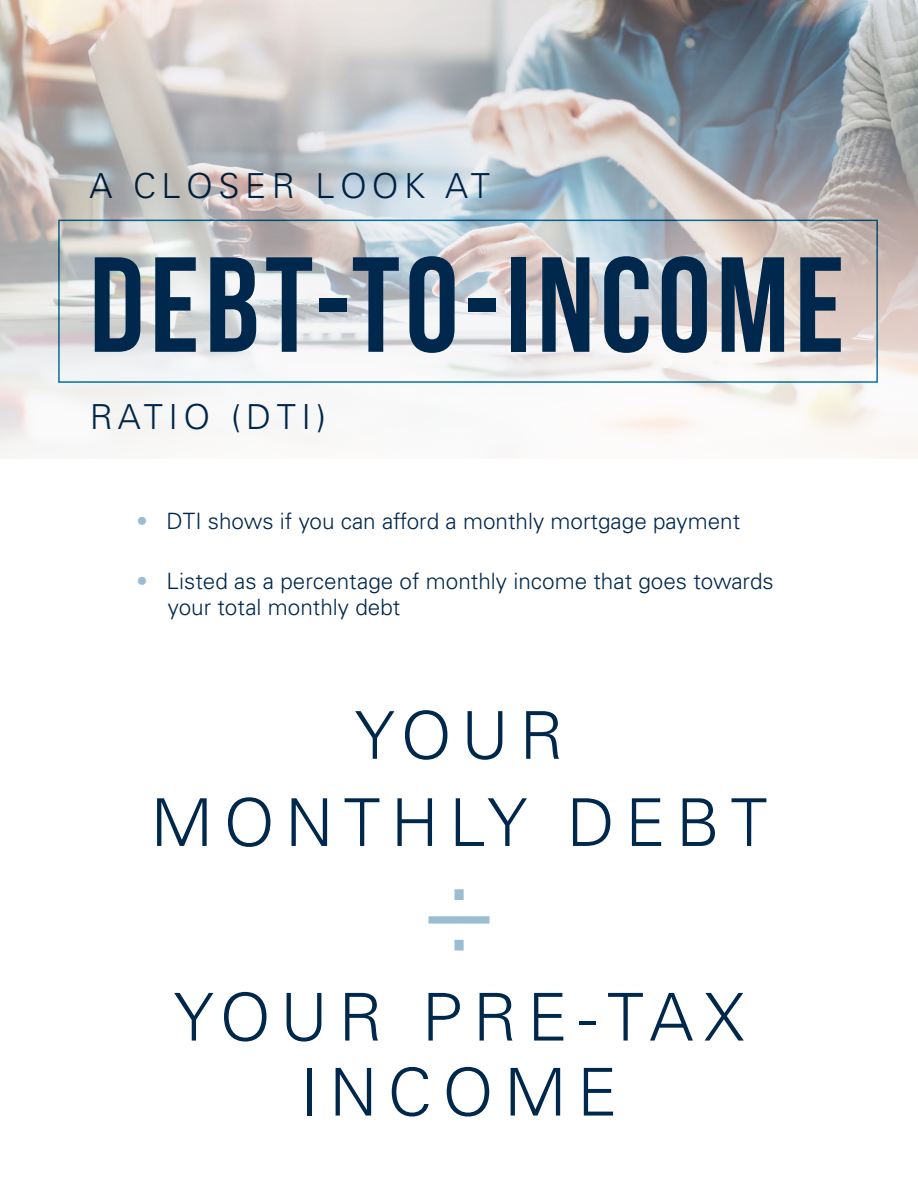
<style>
.page{position:relative;width:918px;height:1188px;background:#fff}
.page>*{position:absolute;margin:0;border:0;box-sizing:border-box;transform-origin:0 0}
.t1{font:135px "Bebas Neue";letter-spacing:.04em;color:#00284c}
.t2{font:300 122.1px "Univers LT Std";color:#9abdd1}
.t3{font:300 66px/87.2px "Univers LT Std";letter-spacing:.16em;color:#00284c;text-align:center}
.t4{font:300 34.5px "Univers LT Std";letter-spacing:.16em;color:#00284c}
.t5{font:300 22.5px/25.5px "Univers LT Std";color:#00284c}
.s1{color:#9abdd1}
</style>
<div class="page">
<svg style="left:0;top:0;width:918px;height:459px"></svg>
<div style="left:58px;top:220px;width:820px;height:163px;border:2px solid #0876a7"></div>
<h3 class="t4" style="left:89px;top:165px;width:402px">A CLOSER LOOK AT</h3>
<p class="t1" style="left:89px;top:231px;width:757px">DEBT-TO-INCOME</p>
<h3 class="t4" style="left:89px;top:396px;width:238px">RATIO (DTI)</h3>
<p class="t5" style="left:137px;top:509px;width:605px"><span class="s1">•</span> DTI shows if you can afford a monthly mortgage payment</p>
<p class="t5" style="left:168px;top:569px;width:607px;text-indent:-31px"><span class="s1">•</span> Listed as a percentage of monthly income that goes towards your total monthly debt</p>
<p class="t3" style="left:151px;top:692px;width:618px">YOUR<br>MONTHLY DEBT</p>
<p class="t2" style="left:419px;top:834px;width:82px">÷</p>
<p class="t3" style="left:174px;top:980px;width:572px;line-height:75px">YOUR PRE-TAX<br>INCOME</p>
</div>
